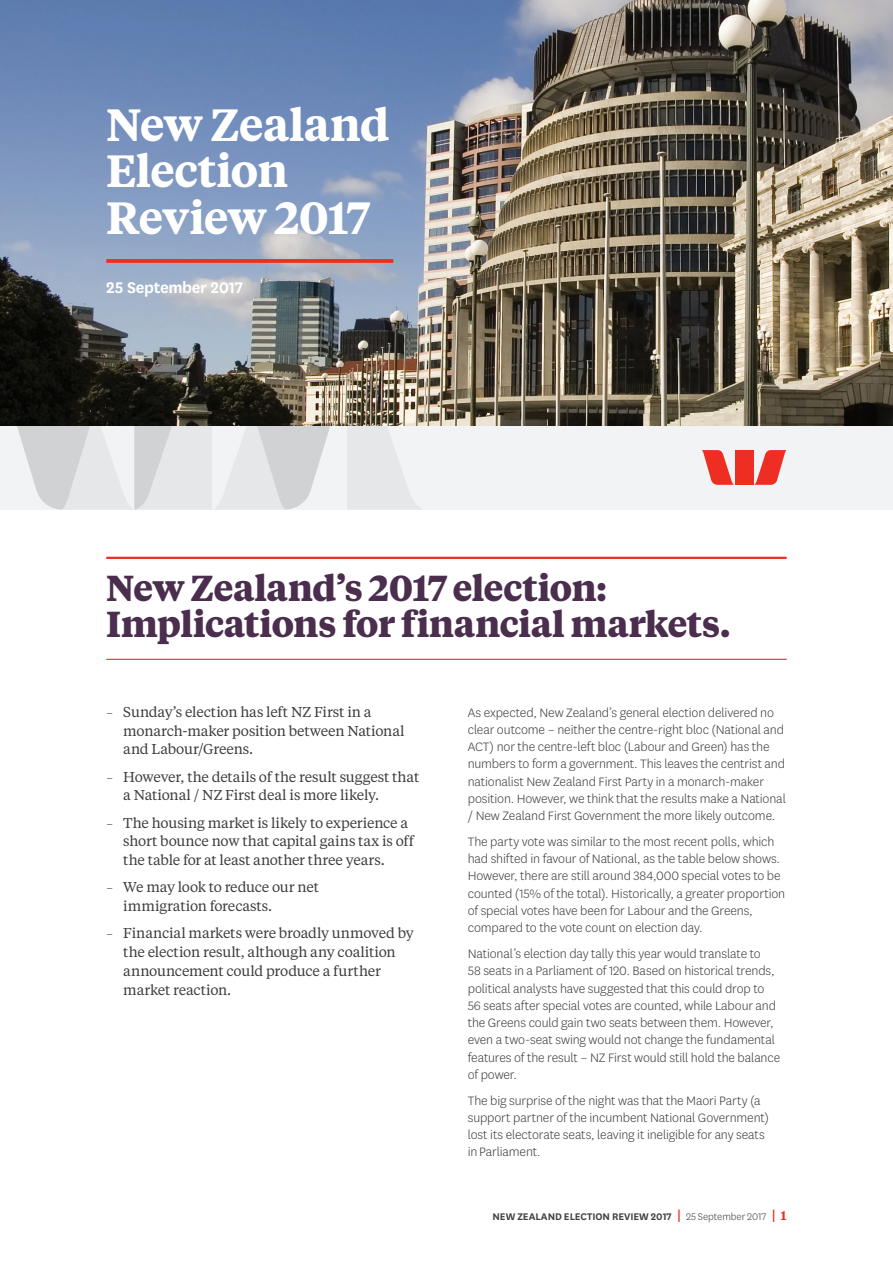
<style>
.page{position:relative;width:893px;height:1263px;background:#fff}
.page>*{position:absolute;margin:0;border:0;box-sizing:border-box;transform-origin:0 0}
.t1{font:600 45px/46.5px "Tiempos Text";letter-spacing:-.025em;color:#fff}
.t2{font:700 36px/36px "Tiempos Text";letter-spacing:-.02em;color:#4b2d4e}
.t3{font:600 18px "National LF";letter-spacing:-.02em;color:#fff}
.t4{font:300 14.25px/17.2px "National LF";letter-spacing:-.01em;color:#3e3e3f}
.t5{font:14.25px/18.8px "Tiempos Text";letter-spacing:-.01em;color:#3e3e3f}
.t6{font:600 11.25px "National LF";letter-spacing:-.005em;color:#3e3e3f}
.s1{font-family:"National LF";font-weight:300}
.s2{font-family:"Tiempos Text";font-size:13.5px;color:#ee2e22}
.s3{font-weight:300}
.s4{font-family:"Tiempos Text";font-size:12.75px;color:#ee2e22}
</style>
<div class="page">
<div style="left:0;top:425px;width:893px;height:85px;background:#f2f3f4"></div>
<svg style="left:0;top:425px;width:424px;height:85px"></svg>
<svg style="left:754px;top:450px;width:33px;height:35px"></svg>
<svg style="left:702px;top:450px;width:32px;height:35px"></svg>
<div style="left:735px;top:450px;width:18px;height:35px;background:#ee2e22"></div>
<img style="left:0;top:0;width:893px;height:425px">
<svg style="left:106px;top:259px;width:287px;height:4px"></svg>
<hr style="left:106px;top:557px;width:681px;height:2px;background:#ee2e22">
<hr style="left:106px;top:659px;width:681px;height:1px;background:#ee2e22">
<h1 class="t1" style="left:106px;top:99px;width:285px">New Zealand<br>Election<br>Review 2017</h1>
<p class="t3" style="left:106px;top:275px;width:138px">25 September 2017</p>
<h2 class="t2" style="left:106px;top:569px;width:626px">New Zealand’s 2017 election:<br>Implications for financial markets.</h2>
<p class="t5" style="left:123px;top:702px;width:283px;text-indent:-17px"><span class="s1">–</span> Sunday’s election has left NZ First in a monarch-maker position between National and Labour/Greens.</p>
<p class="t5" style="left:123px;top:766px;width:297px;text-indent:-17px"><span class="s1">–</span> However, the details of the result suggest that a National / NZ First deal is more likely.</p>
<p class="t5" style="left:123px;top:812px;width:292px;text-indent:-17px"><span class="s1">–</span> The housing market is likely to experience a short bounce now that capital gains tax is off the table for at least another three years.</p>
<p class="t5" style="left:123px;top:877px;width:197px;text-indent:-17px"><span class="s1">–</span> We may look to reduce our net immigration forecasts.</p>
<p class="t5" style="left:123px;top:923px;width:292px;text-indent:-17px"><span class="s1">–</span> Financial markets were broadly unmoved by the election result, although any coalition announcement could produce a further market reaction.</p>
<p class="t4" style="left:468px;top:703px;width:320px">As expected, New Zealand’s general election delivered no clear outcome – neither the centre-right bloc (National and ACT) nor the centre-left bloc (Labour and Green) has the numbers to form a government. This leaves the centrist and nationalist New Zealand First Party in a monarch-maker position. However, we think that the results make a National / New Zealand First Government the more likely outcome.</p>
<p class="t4" style="left:468px;top:832px;width:319px">The party vote was similar to the most recent polls, which had shifted in favour of National, as the table below shows.<br>However, there are still around 384,000 special votes to be counted (15% of the total). Historically, a greater proportion of special votes have been for Labour and the Greens, compared to the vote count on election day.</p>
<p class="t4" style="left:468px;top:944px;width:314px">National’s election day tally this year would translate to<br>58 seats in a Parliament of 120. Based on historical trends, political analysts have suggested that this could drop to 56 seats after special votes are counted, while Labour and the Greens could gain two seats between them. However, even a two-seat swing would not change the fundamental features of the result – NZ First would still hold the balance of power.</p>
<p class="t4" style="left:468px;top:1091px;width:303px">The big surprise of the night was that the Maori Party (a support partner of the incumbent National Government) lost its electorate seats, leaving it ineligible for any seats in Parliament.</p>
<p class="t6" style="left:492px;top:1209px;width:296px">NEW ZEALAND ELECTION REVIEW 2017 <span class="s2">|</span> <span class="s3">25 September 2017</span> <span class="s2">|</span> <span class="s4">1</span></p>
</div>
